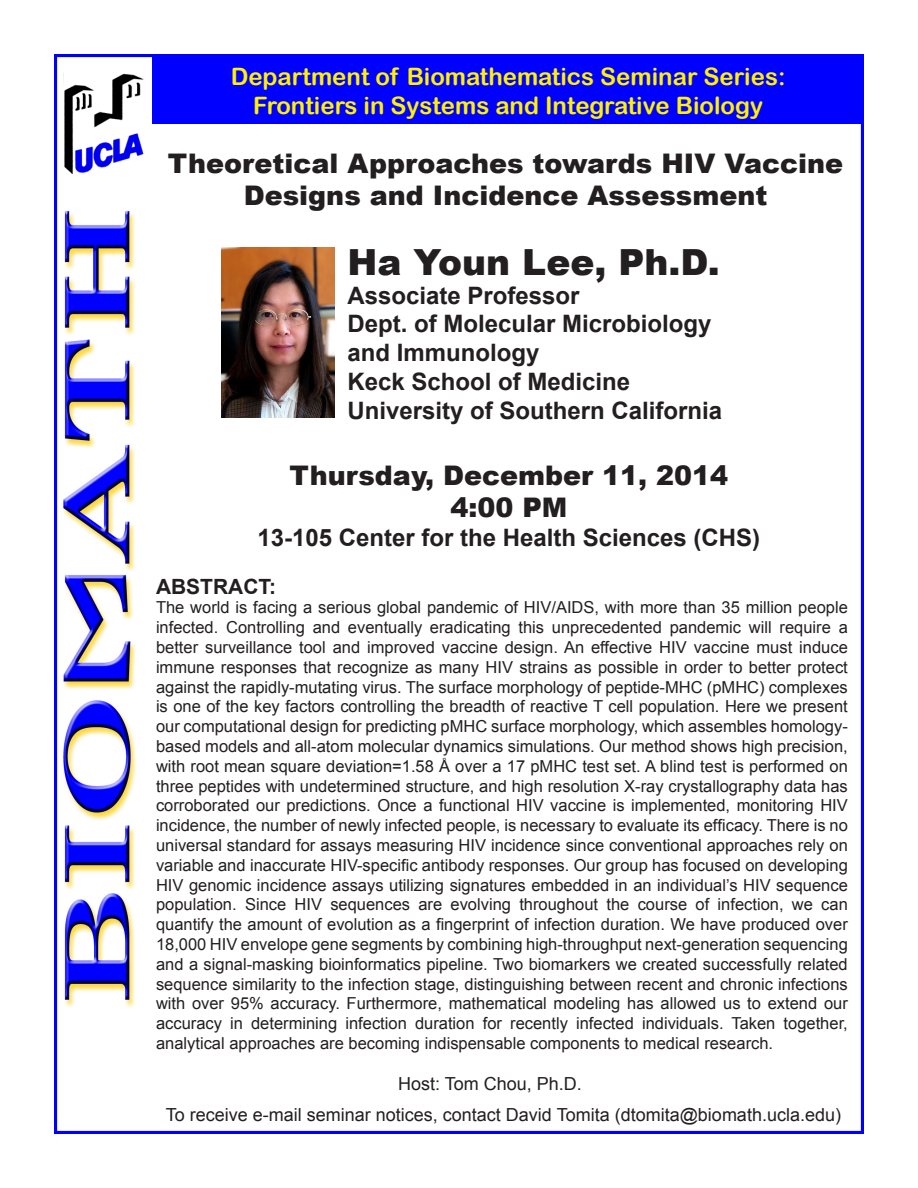
<style>
.page{position:relative;width:918px;height:1188px;background:#fff}
.page>*{position:absolute;margin:0;border:0;box-sizing:border-box;transform-origin:0 0}
.t1{font:900 36px "Arial";color:#231f20}
.t2{font:900 27px/32.4px "Arial";color:#231f20;text-align:center}
.t3{font:700 24px/28.8px "Arial";color:#231f20}
.t4{font:24px/28.8px "Arial Rounded MT Bold";color:#fff101;text-align:center}
.t5{font:700 21px "Arial";color:#231f20}
.t6{font:18px "Arial";color:#231f20}
.t7{font:16.5px/19.8px "Arial";color:#231f20;text-align:justify}
</style>
<div class="page">
<img style="left:62px;top:210px;width:74px;height:797px">
<img style="left:63px;top:74px;width:81px;height:99px">
<div style="left:152px;top:57px;width:712px;height:66px;background:#00f"></div>
<img style="left:221px;top:247px;width:113px;height:170px">
<p class="t4" style="left:231px;top:62px;width:556px">Department of Biomathematics Seminar Series:<br>Frontiers in Systems and Integrative Biology</p>
<p class="t2" style="left:168px;top:146px;width:677px">Theoretical Approaches towards HIV Vaccine<br>Designs and Incidence Assessment</p>
<p class="t1" style="left:347px;top:236px;width:374px">Ha Youn Lee, Ph.D.</p>
<p class="t3" style="left:347px;top:281px;width:234px">Associate Professor</p>
<p class="t3" style="left:347px;top:310px;width:366px">Dept. of Molecular Microbiology and Immunology<br>Keck School of Medicine</p>
<p class="t3" style="left:347px;top:397px;width:376px">University of Southern California</p>
<p class="t2" style="left:290px;top:458px;width:440px">Thursday, December 11, 2014<br>4:00 PM</p>
<p class="t3" style="left:258px;top:524px;width:504px">13-105 Center for the Health Sciences (CHS)</p>
<p class="t5" style="left:156px;top:572px;width:122px">ABSTRACT:</p>
<p class="t7" style="left:156px;top:598px;width:693px">The world is facing a serious global pandemic of HIV/AIDS, with more than 35 million people infected. Controlling and eventually eradicating this unprecedented pandemic will require a better surveillance tool and improved vaccine design. An effective HIV vaccine must induce immune responses that recognize as many HIV strains as possible in order to better protect against the rapidly-mutating virus. The surface morphology of peptide-MHC (pMHC) complexes is one of the key factors controlling the breadth of reactive T cell population. Here we present our computational design for predicting pMHC surface morphology, which assembles homology&shy;based models and all-atom molecular dynamics simulations. Our method shows high precision, with root mean square deviation=1.58 Å over a 17 pMHC test set. A blind test is performed on three peptides with undetermined structure, and high resolution X-ray crystallography data has corroborated our predictions. Once a functional HIV vaccine is implemented, monitoring HIV incidence, the number of newly infected people, is necessary to evaluate its efficacy. There is no universal standard for assays measuring HIV incidence since conventional approaches rely on variable and inaccurate HIV-specific antibody responses. Our group has focused on developing HIV genomic incidence assays utilizing signatures embedded in an individual’s HIV sequence population. Since HIV sequences are evolving throughout the course of infection, we can quantify the amount of evolution as a fingerprint of infection duration. We have produced over 18,000 HIV envelope gene segments by combining high-throughput next-generation sequencing and a signal-masking bioinformatics pipeline. Two biomarkers we created successfully related sequence similarity to the infection stage, distinguishing between recent and chronic infections with over 95% accuracy. Furthermore, mathematical modeling has allowed us to extend our accuracy in determining infection duration for recently infected individuals. Taken together, analytical approaches are becoming indispensable components to medical research.</p>
<p class="t6" style="left:398px;top:1072px;width:185px">Host: Tom Chou, Ph.D.</p>
<p class="t6" style="left:166px;top:1103px;width:677px">To receive e-mail seminar notices, contact David Tomita (dtomita@biomath.ucla.edu)</p>
</div>
